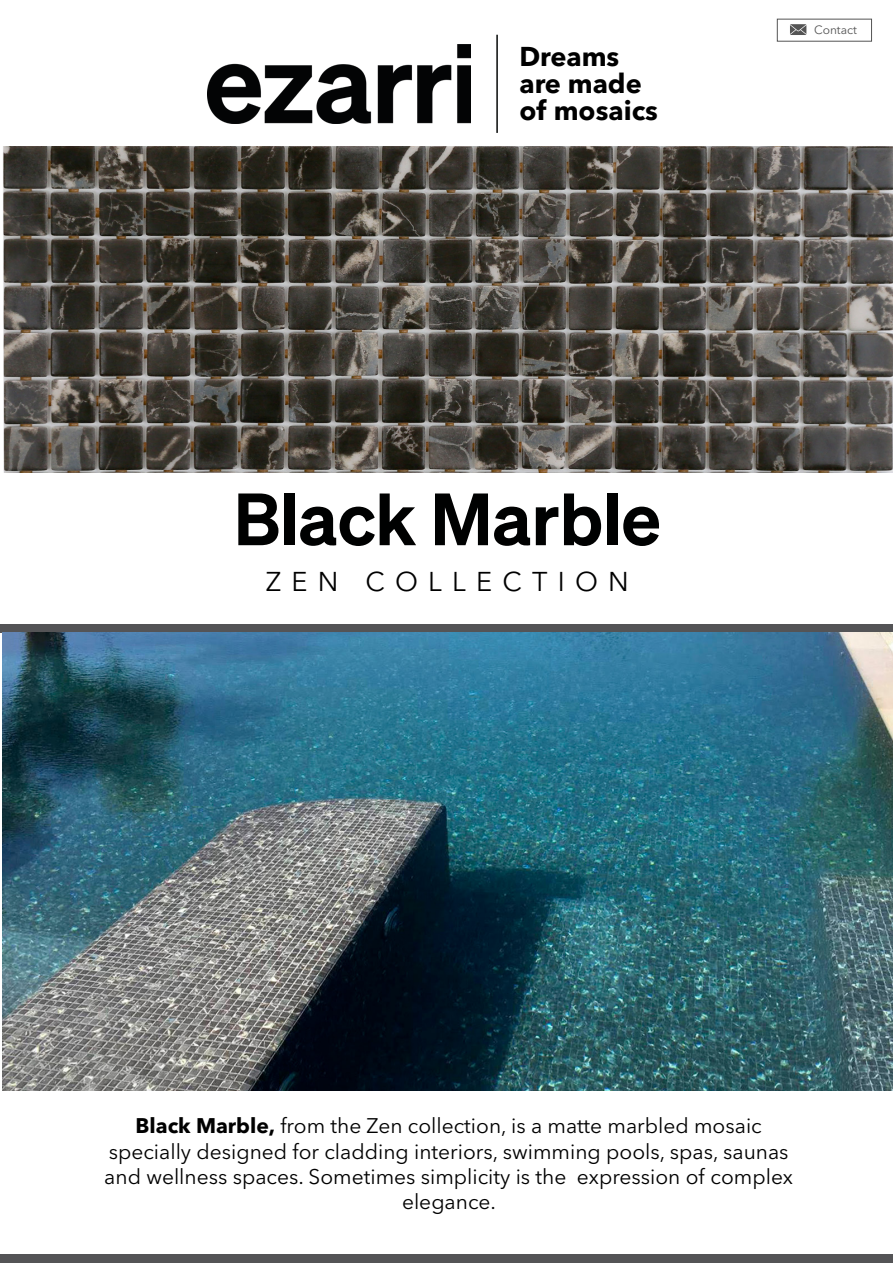
<style>
.page{position:relative;width:893px;height:1263px;background:#fff}
.page>*{position:absolute;margin:0;border:0;box-sizing:border-box;transform-origin:0 0}
.t1{font:600 72px "Test Sohne";color:#000101}
.t2{font:700 27px/27px "Avenir Next LT Pro";color:#000}
.t3{font:27px "Avenir Next LT Pro";letter-spacing:.38em;color:#000}
.t4{font:21px/25.2px "Avenir Next LT Pro";color:#000;text-align:center}
.t5{font:12px "Avenir Next LT Pro";color:#545454}
.s1{font-weight:700}
</style>
<div class="page">
<svg style="left:790px;top:24px;width:16px;height:11px"></svg>
<img style="left:208px;top:44px;width:262px;height:79px">
<hr style="left:496px;top:35px;width:2px;height:98px;background:#070908">
<div style="left:0;top:624px;width:893px;height:9px;background:#545456"></div>
<img style="left:2px;top:633px;width:891px;height:458px">
<div style="left:0;top:1254px;width:893px;height:9px;background:#545456"></div>
<img style="left:3px;top:147px;width:890px;height:325px">
<p class="t2" style="left:519px;top:44px;width:140px">Dreams are made of mosaics</p>
<h1 class="t1" style="left:234px;top:478px;width:428px">Black Marble</h1>
<p class="t3" style="left:266px;top:570px;width:365px">ZEN COLLECTION</p>
<p class="t5" style="left:814px;top:25px;width:44px">Contact</p>
<p class="t4" style="left:104px;top:1115px;width:690px"><span class="s1">Black Marble,</span> from the Zen collection, is a matte marbled mosaic specially designed for cladding interiors, swimming pools, spas, saunas and wellness spaces. Sometimes simplicity is the expression of complex elegance.</p>
</div>
